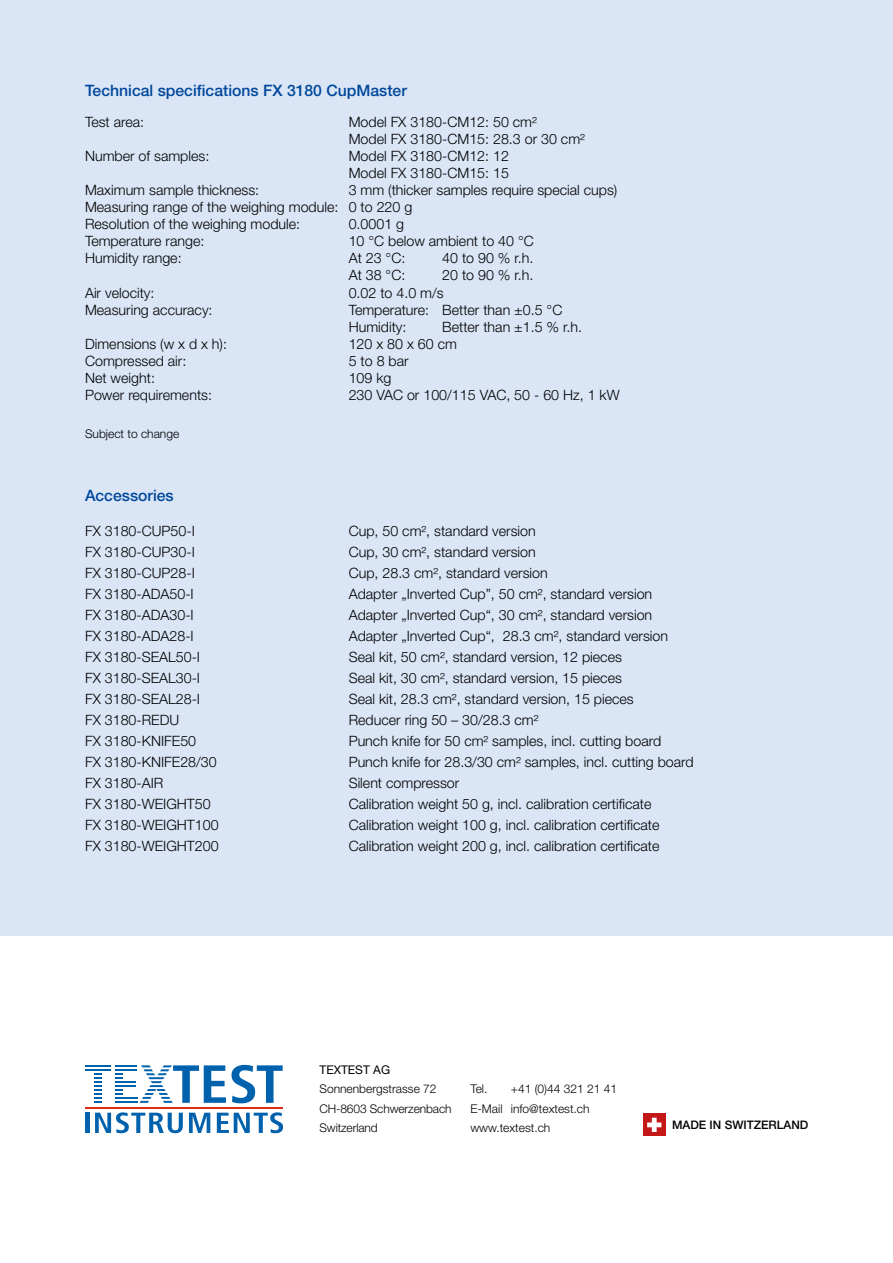
<style>
.page{position:relative;width:893px;height:1263px;background:#fff}
.page>*{position:absolute;margin:0;border:0;box-sizing:border-box;transform-origin:0 0}
.t1{font:500 15.75px "Helvetica Neue LT Pro";color:#00489a}
.t2{font:300 14.25px/17.1px "Helvetica Neue LT Pro";color:#000}
.t3{font:300 12px/19.5px "Helvetica Neue LT Pro";color:#000}
.t4{font:12px "Helvetica Neue LT Pro";color:#000}
.t5{font:500 11.7px "Helvetica Neue LT Pro";color:#000}
</style>
<div class="page">
<div style="left:0;top:0;width:893px;height:935px;background:#dae5f6"></div>
<hr style="left:115px;top:1065px;width:22px;height:2px;background:#0061ad">
<hr style="left:115px;top:1069px;width:22px;height:2px;background:#0061ad">
<svg style="left:115px;top:1073px;width:8px;height:6px"></svg>
<hr style="left:115px;top:1081px;width:21px;height:2px;background:#0061ad">
<hr style="left:115px;top:1085px;width:21px;height:2px;background:#0061ad">
<svg style="left:115px;top:1089px;width:8px;height:6px"></svg>
<hr style="left:115px;top:1097px;width:23px;height:2px;background:#0061ad">
<hr style="left:115px;top:1101px;width:23px;height:2px;background:#0061ad">
<svg style="left:94px;top:1073px;width:8px;height:30px"></svg>
<hr style="left:85px;top:1069px;width:26px;height:2px;background:#0061ad">
<hr style="left:85px;top:1065px;width:26px;height:2px;background:#0061ad">
<svg style="left:140px;top:1065px;width:143px;height:38px"></svg>
<hr style="left:85px;top:1113px;width:4px;height:20px;background:#0061ad">
<svg style="left:95px;top:1112px;width:88px;height:21px"></svg>
<svg style="left:189px;top:1113px;width:21px;height:20px"></svg>
<svg style="left:217px;top:1112px;width:66px;height:21px"></svg>
<hr style="left:85px;top:1107px;width:198px;height:2px;background:#de2c15">
<div style="left:643px;top:1114px;width:22px;height:22px;background:#c31718"></div>
<svg style="left:647px;top:1118px;width:14px;height:14px"></svg>
<p class="t1" style="left:85px;top:81px;width:323px">Technical specifications FX 3180 CupMaster</p>
<p class="t2" style="left:85px;top:113px;width:61px">Test area:</p>
<p class="t2" style="left:349px;top:113px;width:238px">Model FX 3180-CM12: 50 cm²<br>Model FX 3180-CM15: 28.3 or 30 cm²</p>
<p class="t2" style="left:85px;top:147px;width:126px">Number of samples:</p>
<p class="t2" style="left:349px;top:147px;width:162px">Model FX 3180-CM12: 12<br>Model FX 3180-CM15: 15</p>
<p class="t2" style="left:85px;top:181px;width:176px">Maximum sample thickness:</p>
<p class="t2" style="left:85px;top:181px;width:534px;text-indent:264px">3 mm (thicker samples require special cups)<br>Measuring range of the weighing module: 0 to 220 g<br>Resolution of the weighing module:</p>
<p class="t2" style="left:349px;top:215px;width:57px">0.0001 g</p>
<p class="t2" style="left:85px;top:232px;width:121px">Temperature range:</p>
<p class="t2" style="left:349px;top:232px;width:187px">10 °C below ambient to 40 °C</p>
<p class="t2" style="left:85px;top:249px;width:98px">Humidity range:</p>
<p class="t2" style="left:349px;top:249px;width:58px">At 23 °C:</p>
<p class="t2" style="left:442px;top:249px;width:93px">40 to 90 % r.h.</p>
<p class="t2" style="left:349px;top:267px;width:58px">At 38 °C:</p>
<p class="t2" style="left:442px;top:267px;width:93px">20 to 90 % r.h.</p>
<p class="t2" style="left:85px;top:284px;width:71px">Air velocity:</p>
<p class="t2" style="left:349px;top:284px;width:97px">0.02 to 4.0 m/s</p>
<p class="t2" style="left:85px;top:301px;width:129px">Measuring accuracy:</p>
<p class="t2" style="left:349px;top:301px;width:215px">Temperature: Better than ±0.5 °C<br>Humidity:</p>
<p class="t2" style="left:442px;top:318px;width:141px">Better than ±1.5 % r.h.</p>
<p class="t2" style="left:85px;top:335px;width:143px">Dimensions (w x d x h):</p>
<p class="t2" style="left:349px;top:335px;width:110px">120 x 80 x 60 cm</p>
<p class="t2" style="left:85px;top:352px;width:103px">Compressed air:</p>
<p class="t2" style="left:349px;top:352px;width:61px">5 to 8 bar</p>
<p class="t2" style="left:85px;top:369px;width:71px">Net weight:</p>
<p class="t2" style="left:349px;top:369px;width:44px">109 kg</p>
<p class="t2" style="left:85px;top:386px;width:128px">Power requirements:</p>
<p class="t2" style="left:349px;top:386px;width:272px">230 VAC or 100/115 VAC, 50 - 60 Hz, 1 kW</p>
<p class="t3" style="left:85px;top:424px;width:96px">Subject to change</p>
<p class="t1" style="left:85px;top:486px;width:90px">Accessories</p>
<p class="t2" style="left:85px;top:522px;width:111px">FX 3180-CUP50-I</p>
<p class="t2" style="left:349px;top:522px;width:189px">Cup, 50 cm², standard version</p>
<p class="t2" style="left:85px;top:543px;width:111px">FX 3180-CUP30-I</p>
<p class="t2" style="left:349px;top:543px;width:189px">Cup, 30 cm², standard version</p>
<p class="t2" style="left:85px;top:564px;width:111px">FX 3180-CUP28-I</p>
<p class="t2" style="left:349px;top:564px;width:201px">Cup, 28.3 cm², standard version</p>
<p class="t2" style="left:85px;top:585px;width:110px">FX 3180-ADA50-I</p>
<p class="t2" style="left:349px;top:585px;width:305px">Adapter „Inverted Cup”, 50 cm², standard version</p>
<p class="t2" style="left:85px;top:606px;width:110px">FX 3180-ADA30-I</p>
<p class="t2" style="left:349px;top:606px;width:305px">Adapter „Inverted Cup“, 30 cm², standard version</p>
<p class="t2" style="left:85px;top:627px;width:110px">FX 3180-ADA28-I</p>
<p class="t2" style="left:349px;top:627px;width:321px">Adapter „Inverted Cup“, 28.3 cm², standard version</p>
<p class="t2" style="left:85px;top:648px;width:117px">FX 3180-SEAL50-I</p>
<p class="t2" style="left:349px;top:648px;width:275px">Seal kit, 50 cm², standard version, 12 pieces</p>
<p class="t2" style="left:85px;top:669px;width:117px">FX 3180-SEAL30-I</p>
<p class="t2" style="left:349px;top:669px;width:275px">Seal kit, 30 cm², standard version, 15 pieces</p>
<p class="t2" style="left:85px;top:690px;width:117px">FX 3180-SEAL28-I</p>
<p class="t2" style="left:349px;top:690px;width:287px">Seal kit, 28.3 cm², standard version, 15 pieces</p>
<p class="t2" style="left:85px;top:711px;width:96px">FX 3180-REDU</p>
<p class="t2" style="left:349px;top:711px;width:191px">Reducer ring 50 – 30/28.3 cm²</p>
<p class="t2" style="left:85px;top:732px;width:113px">FX 3180-KNIFE50</p>
<p class="t2" style="left:349px;top:732px;width:314px">Punch knife for 50 cm² samples, incl. cutting board</p>
<p class="t2" style="left:85px;top:753px;width:133px">FX 3180-KNIFE28/30</p>
<p class="t2" style="left:349px;top:753px;width:346px">Punch knife for 28.3/30 cm² samples, incl. cutting board</p>
<p class="t2" style="left:85px;top:774px;width:80px">FX 3180-AIR</p>
<p class="t2" style="left:349px;top:774px;width:112px">Silent compressor</p>
<p class="t2" style="left:85px;top:795px;width:127px">FX 3180-WEIGHT50</p>
<p class="t2" style="left:349px;top:795px;width:304px">Calibration weight 50 g, incl. calibration certificate</p>
<p class="t2" style="left:85px;top:816px;width:135px">FX 3180-WEIGHT100</p>
<p class="t2" style="left:349px;top:816px;width:312px">Calibration weight 100 g, incl. calibration certificate</p>
<p class="t2" style="left:85px;top:837px;width:135px">FX 3180-WEIGHT200</p>
<p class="t2" style="left:349px;top:837px;width:312px">Calibration weight 200 g, incl. calibration certificate</p>
<p class="t4" style="left:319px;top:1062px;width:72px">TEXTEST AG</p>
<p class="t3" style="left:319px;top:1079px;width:134px">Sonnenbergstrasse 72<br>CH-8603 Schwerzenbach<br>Switzerland</p>
<p class="t3" style="left:470px;top:1079px;width:19px">Tel.</p>
<p class="t3" style="left:470px;top:1079px;width:148px;text-indent:40px">+41 (0)44 321 21 41<br>E-Mail info@textest.ch www.textest.ch</p>
<p class="t5" style="left:672px;top:1118px;width:138px">MADE IN SWITZERLAND</p>
</div>
